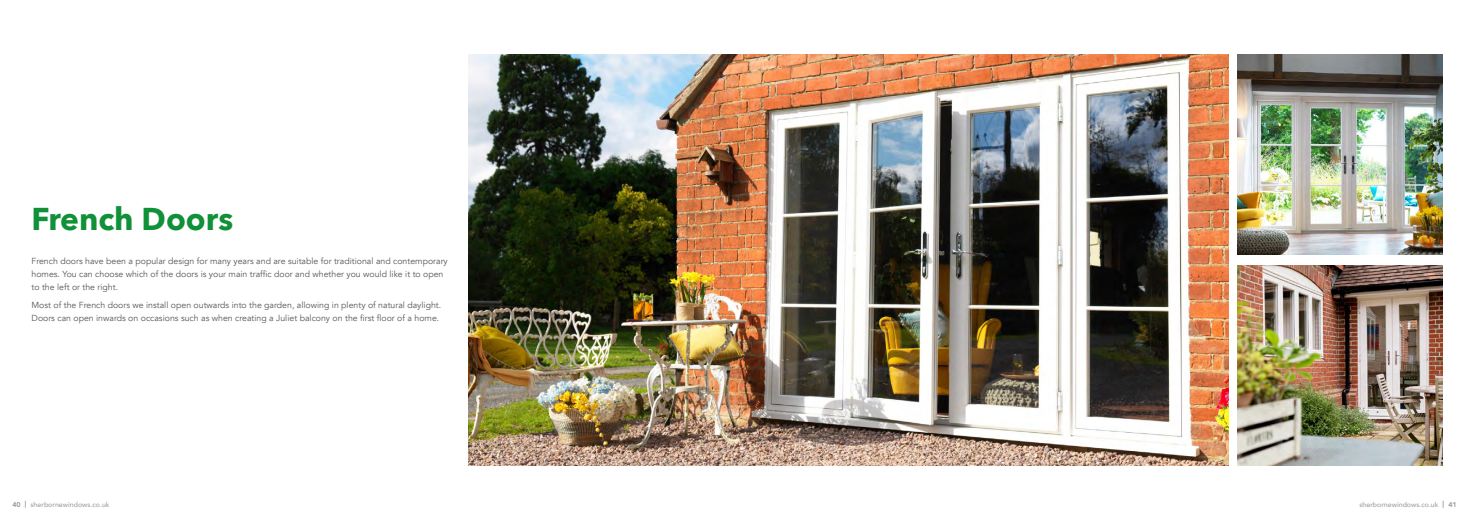
<style>
.page{position:relative;width:1474px;height:521px;background:#fff}
.page>*{position:absolute;margin:0;border:0;box-sizing:border-box;transform-origin:0 0}
.t1{font:700 31.5px "Avenir Next";color:#109038}
.t2{font:8.75px/13.1px "Avenir";color:#575756}
.t3{font:500 7px "Avenir";color:#a29f9f}
.s1{font-weight:900;color:#a2a1a1}
</style>
<div class="page">
<img style="left:468px;top:55px;width:760px;height:410px">
<img style="left:1237px;top:55px;width:205px;height:200px">
<img style="left:1237px;top:265px;width:205px;height:200px">
<h1 class="t1" style="left:32px;top:192px;width:203px">French Doors</h1>
<p class="t2" style="left:32px;top:254px;width:418px">French doors have been a popular design for many years and are suitable for traditional and contemporary homes. You can choose which of the doors is your main traffic door and whether you would like it to open to the left or the right.</p>
<p class="t2" style="left:32px;top:299px;width:411px">Most of the French doors we install open outwards into the garden, allowing in plenty of natural daylight.<br>Doors can open inwards on occasions such as when creating a Juliet balcony on the first floor of a home.</p>
<p class="t3" style="left:12px;top:498px;width:99px"><span class="s1">40 |</span> sherbornewindows.co.uk</p>
<p class="t3" style="left:1359px;top:498px;width:99px">sherbornewindows.co.uk <span class="s1">| 41</span></p>
</div>
